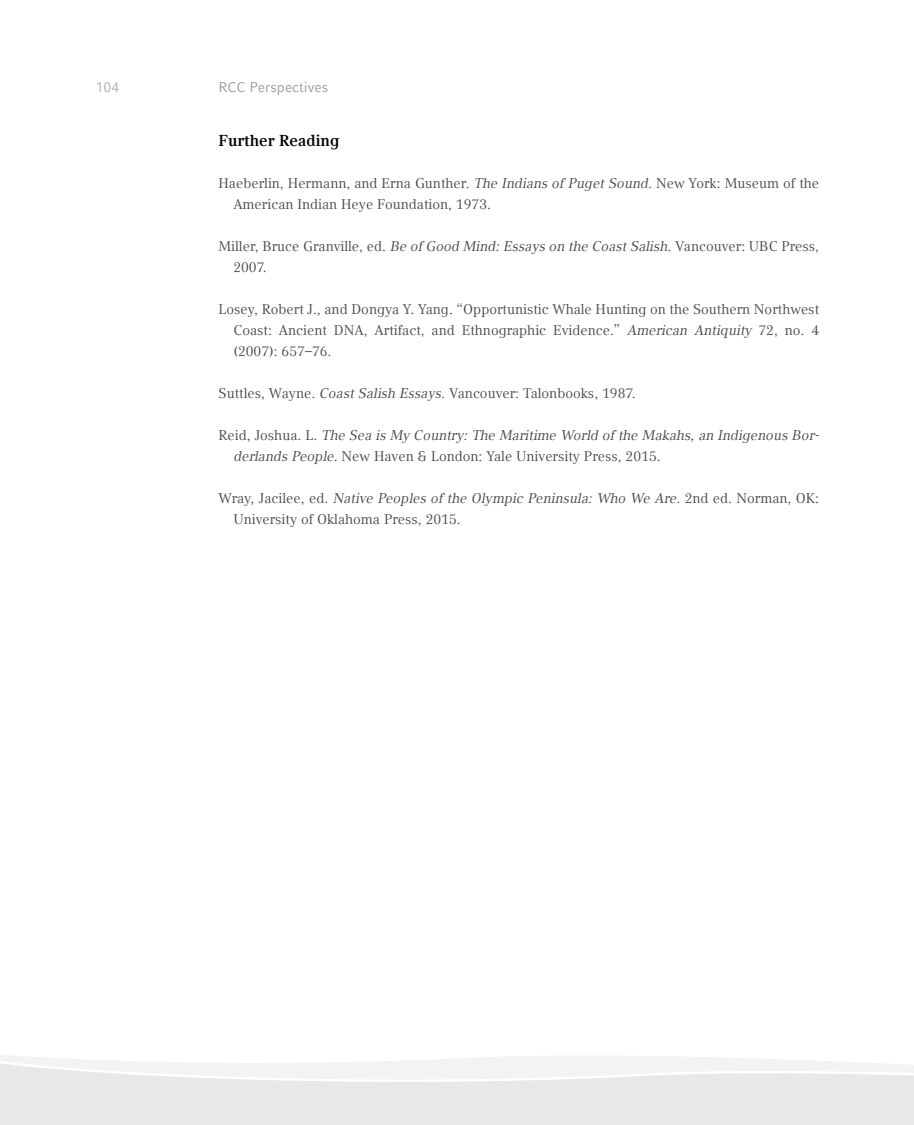
<style>
.page{position:relative;width:914px;height:1125px;background:#fff}
.page>*{position:absolute;margin:0;border:0;box-sizing:border-box;transform-origin:0 0}
.t1{font:700 15.75px "LMU Compatil Text";color:#000}
.t2{font:14px/21px "LMU Compatil Text";color:#494948}
.t3{font:italic 14px/21px "LMU Compatil Text";color:#494948}
.t4{font:14px "LMU Compatil Fact";color:#9a9b9b}
.t5{font:14px "LMU Compatil Fact";color:#acadad}
.s1{font-style:italic}
.s2{font-style:normal}
</style>
<div class="page">
<svg style="left:0;top:1055px;width:913px;height:70px;fill:#e7e8e8"></svg>
<p class="t5" style="left:96px;top:79px;width:25px">104</p>
<p class="t4" style="left:218px;top:79px;width:111px">RCC Perspectives</p>
<p class="t1" style="left:218px;top:131px;width:122px">Further Reading</p>
<p class="t2" style="left:233px;top:172px;width:587px;text-indent:-15px">Haeberlin, Hermann, and Erna Gunther. <span class="s1">The Indians of Puget Sound.</span> New York: Museum of the<br>American Indian Heye Foundation, 1973.</p>
<p class="t2" style="left:233px;top:235px;width:587px;text-indent:-15px">Miller, Bruce Granville, ed. <span class="s1">Be of Good Mind: Essays on the Coast Salish</span>. Vancouver: UBC Press,<br>2007.</p>
<p class="t2" style="left:233px;top:298px;width:587px;text-align:justify;text-indent:-15px">Losey, Robert J., and Dongya Y. Yang. “Opportunistic Whale Hunting on the Southern Northwest Coast: Ancient DNA, Artifact, and Ethnographic Evidence.” <span class="s1">American Antiquity</span> 72, no. 4 (2007): 657–76.</p>
<p class="t2" style="left:218px;top:382px;width:418px">Suttles, Wayne. <span class="s1">Coast Salish Essays.</span> Vancouver: Talonbooks, 1987.</p>
<p class="t3" style="left:233px;top:424px;width:587px;text-indent:-15px"><span class="s2">Reid, Joshua. L.</span> The Sea is My Country: The Maritime World of the Makahs, an Indigenous Bor&shy;derlands People. <span class="s2">New Haven &amp; London: Yale University Press, 2015.</span></p>
<p class="t2" style="left:233px;top:487px;width:587px;text-indent:-15px">Wray, Jacilee, ed. <span class="s1">Native Peoples of the Olympic Peninsula: Who We Are.</span> 2nd ed. Norman, OK:<br>University of Oklahoma Press, 2015.</p>
</div>
